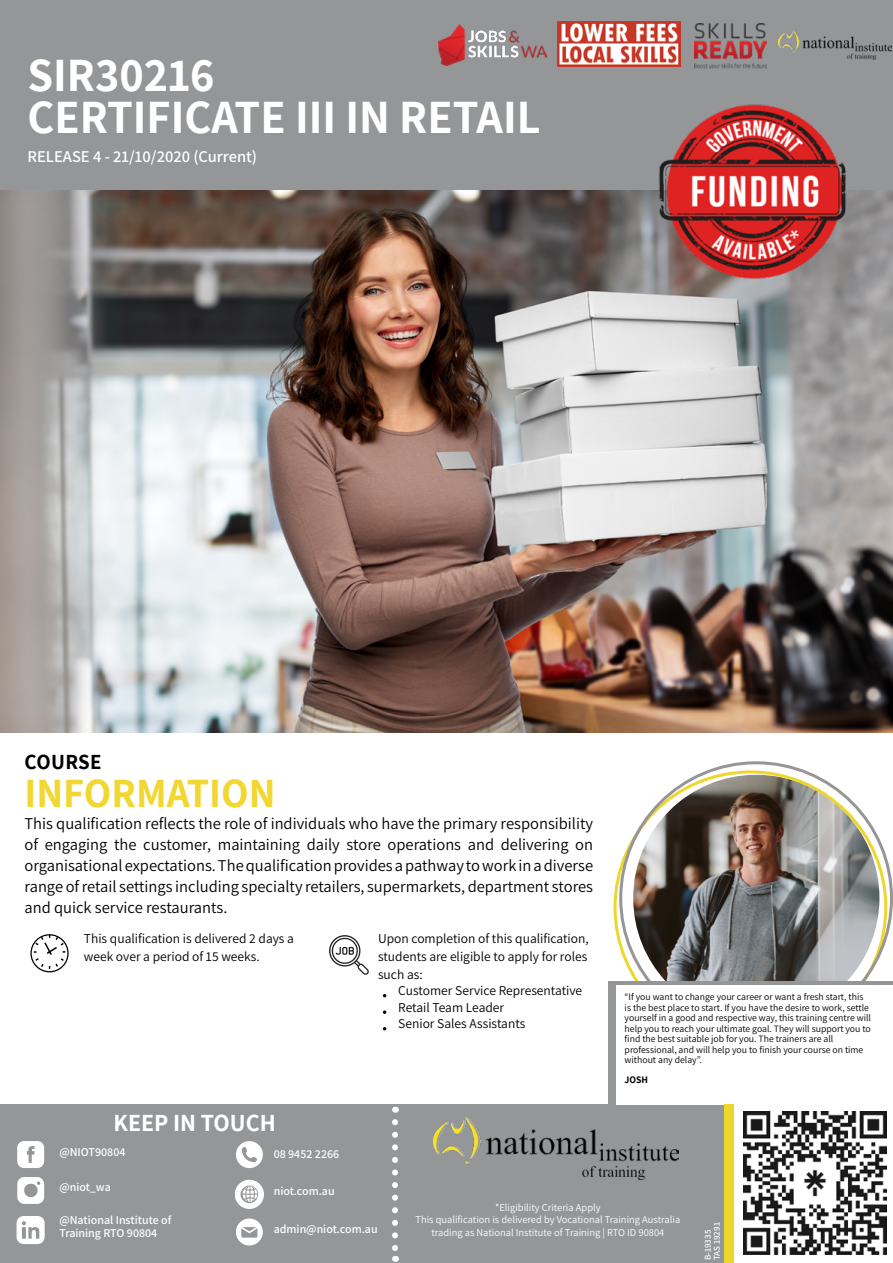
<style>
.page{position:relative;width:893px;height:1263px;background:#fff}
.page>*{position:absolute;margin:0;border:0;box-sizing:border-box;transform-origin:0 0}
.t1{font:700 46.5px/42px "Assistant";color:#fff}
.t2{font:700 40.5px "Assistant";color:#f1d730}
.t3{font:700 24px "Assistant";color:#fff}
.t4{font:700 21px "Assistant";letter-spacing:.02em;color:#000}
.t5{font:16.5px/21px "Assistant";color:#000;text-align:justify}
.t6{font:600 16.5px "Assistant";color:#fff}
.t7{font:13.5px/18px "Assistant";color:#000}
.t8{font:600 12px/13.5px "Assistant";color:#fff}
.t9{font:10.5px/12.6px "Assistant";color:#fff;text-align:center}
.t10{font:9.75px/10.5px "Assistant";color:#000}
.t11{font:700 9.75px "Assistant";color:#000}
.t12{font:600 9px/9px "Assistant";color:#fff}
</style>
<div class="page">
<img style="left:0;top:190px;width:893px;height:542px">
<div style="left:0;top:1104px;width:893px;height:159px;background:#959698"></div>
<img style="left:633px;top:775px;width:246px;height:206px">
<svg style="left:383px;top:1010px;width:3px;height:4px"></svg>
<svg style="left:30px;top:934px;width:39px;height:38px"></svg>
<svg style="left:329px;top:935px;width:40px;height:40px"></svg>
<div style="left:609px;top:981px;width:284px;height:126px;background:#959698"></div>
<div style="left:616px;top:985px;width:277px;height:119px;background:#fff"></div>
<svg style="left:392px;top:1122px;width:6px;height:140px"></svg>
<div style="left:0;top:0;width:893px;height:190px;background:#959698"></div>
<div style="left:724px;top:1104px;width:10px;height:159px;background:#edd72b"></div>
<svg style="left:235px;top:1180px;width:29px;height:29px"></svg>
<svg style="left:236px;top:1218px;width:27px;height:27px"></svg>
<svg style="left:17px;top:1216px;width:28px;height:28px"></svg>
<svg style="left:236px;top:1141px;width:27px;height:27px"></svg>
<svg style="left:17px;top:1141px;width:27px;height:27px"></svg>
<svg style="left:17px;top:1177px;width:27px;height:27px"></svg>
<img style="left:434px;top:1117px;width:245px;height:63px">
<div style="left:734px;top:1104px;width:159px;height:159px;background:#fff"></div>
<img style="left:743px;top:1111px;width:144px;height:143px">
<img style="left:438px;top:25px;width:109px;height:41px">
<img style="left:778px;top:31px;width:113px;height:29px">
<img style="left:694px;top:24px;width:73px;height:44px">
<img style="left:557px;top:22px;width:124px;height:45px">
<img style="left:657px;top:104px;width:198px;height:186px">
<h1 class="t1" style="left:28px;top:53px;width:515px">SIR30216<br>CERTIFICATE III IN RETAIL</h1>
<p class="t6" style="left:28px;top:145px;width:231px">RELEASE 4 - 21/10/2020 (Current)</p>
<p class="t4" style="left:25px;top:747px;width:79px">COURSE</p>
<h2 class="t2" style="left:25px;top:766px;width:253px">INFORMATION</h2>
<p class="t5" style="left:25px;top:812px;width:570px">This qualification reflects the role of individuals who have the primary responsibility of engaging the customer, maintaining daily store operations and delivering on organisational expectations. The qualification provides a pathway to work in a diverse range of retail settings including specialty retailers, supermarkets, department stores and quick service restaurants.</p>
<p class="t7" style="left:84px;top:929px;width:212px">This qualification is delivered 2 days a week over a period of 15 weeks.</p>
<p class="t7" style="left:378px;top:929px;width:212px;text-align:justify">Upon completion of this qualification, students are eligible to apply for roles such as:</p>
<p class="t7" style="left:398px;top:982px;width:185px;line-height:16.5px">Customer Service Representative<br>Retail Team Leader<br>Senior Sales Assistants</p>
<p class="t10" style="left:625px;top:991px;width:248px">“If you want to change your career or want a fresh start, this is the best place to start. If you have the desire to work, settle yourself in a good and respective way, this training centre will help you to reach your ultimate goal. They will support you to find the best suitable job for you. The trainers are all professional, and will help you to finish your course on time without any delay”.</p>
<p class="t11" style="left:625px;top:1073px;width:25px">JOSH</p>
<h3 class="t3" style="left:113px;top:1107px;width:164px">KEEP IN TOUCH</h3>
<p class="t8" style="left:59px;top:1145px;width:68px">@NIOT90804</p>
<p class="t8" style="left:59px;top:1180px;width:53px">@niot_wa</p>
<p class="t8" style="left:59px;top:1212px;width:113px">@National Institute of<br>Training RTO 90804</p>
<p class="t8" style="left:274px;top:1146px;width:67px">08 9452 2266</p>
<p class="t8" style="left:274px;top:1184px;width:63px">niot.com.au</p>
<p class="t8" style="left:274px;top:1222px;width:105px">admin@niot.com.au</p>
<p class="t9" style="left:415px;top:1200px;width:266px">*Eligibility Criteria Apply<br>This qualification is delivered by Vocational Training Australia trading as National Institute of Training | RTO ID 90804</p>
<p class="t12" style="left:703px;top:1260px;width:40px;rotate:-90deg">B-19335<br>TAS 19291</p>
</div>
